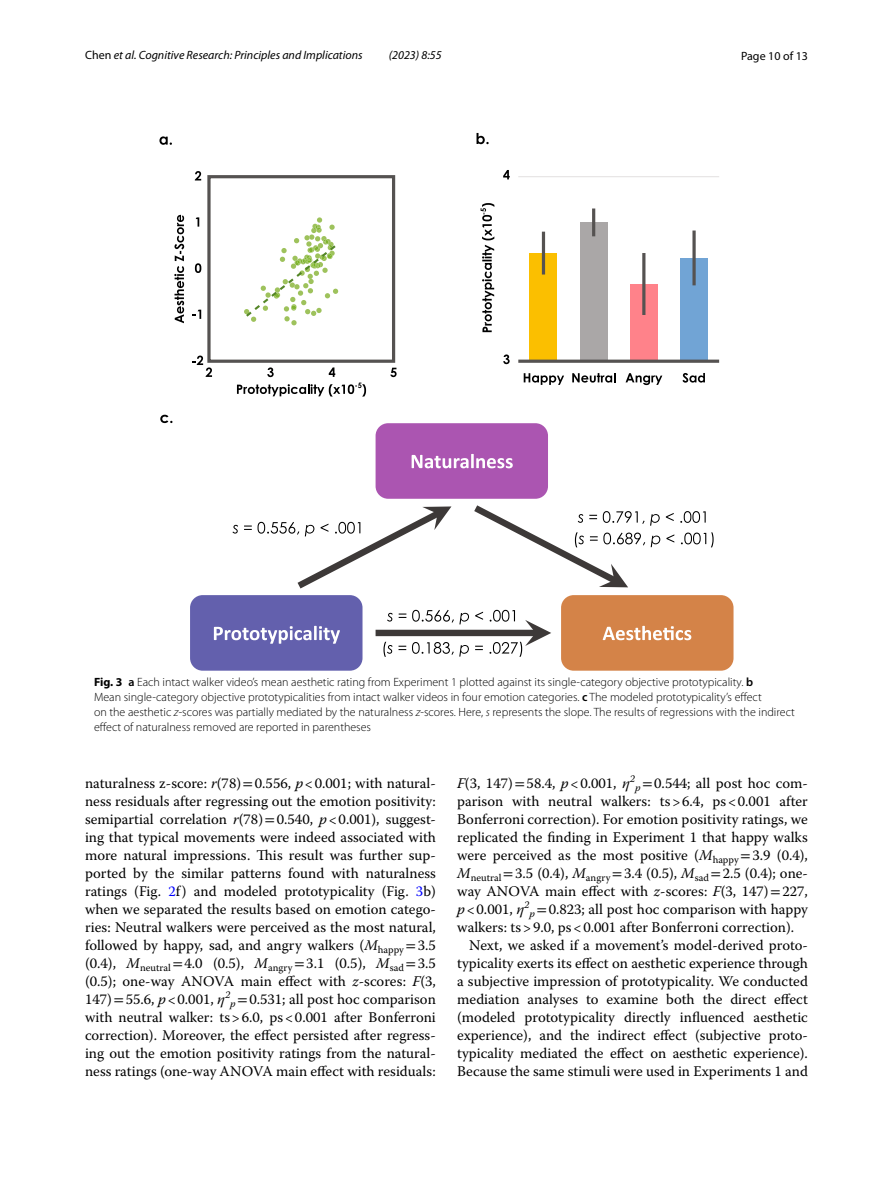
<style>
.page{position:relative;width:893px;height:1187px;background:#fff}
.page>*{position:absolute;margin:0;border:0;box-sizing:border-box;transform-origin:0 0}
.t1{font:14.7px/18px "Warnock Pro";color:#000;text-align:justify}
.t2{font:300 12px/15px "Myriad Pro";color:#000}
.t3{font:italic 12px "Myriad Pro";color:#000}
.t4{font:12px "Myriad Pro";color:#000}
.s1{font-style:normal}
.s2{font-weight:700}
.s3{font-weight:600}
.s4{font-style:italic}
.s5{font-family:"STIX"}
.s6{color:#00f}
</style>
<div class="page">
<hr style="left:518px;top:176px;width:201px;height:1px;background:#e2e0e0">
<div style="left:529px;top:253px;width:28px;height:108px;background:#fbbf00"></div>
<div style="left:580px;top:222px;width:28px;height:139px;background:#aaa7a7"></div>
<div style="left:630px;top:284px;width:28px;height:77px;background:#ff828a"></div>
<div style="left:680px;top:258px;width:28px;height:103px;background:#71a4d5"></div>
<hr style="left:542px;top:253px;width:3px;height:21px;background:#555251">
<hr style="left:542px;top:232px;width:3px;height:21px;background:#555251">
<hr style="left:592px;top:222px;width:3px;height:14px;background:#555251">
<hr style="left:592px;top:208px;width:3px;height:14px;background:#555251">
<hr style="left:642px;top:284px;width:3px;height:31px;background:#555251">
<hr style="left:642px;top:253px;width:3px;height:31px;background:#555251">
<svg style="left:692px;top:258px;width:4px;height:27px"></svg>
<svg style="left:692px;top:230px;width:4px;height:28px"></svg>
<div style="left:207px;top:175px;width:188px;height:188px;border:3px solid #555251"></div>
<svg style="left:244px;top:217px;width:95px;height:108px"></svg>
<svg style="left:192px;top:309px;width:9px;height:10px"></svg>
<svg style="left:195px;top:263px;width:6px;height:10px"></svg>
<svg style="left:196px;top:217px;width:3px;height:9px"></svg>
<svg style="left:195px;top:171px;width:6px;height:9px"></svg>
<svg style="left:192px;top:355px;width:20px;height:22px"></svg>
<svg style="left:390px;top:367px;width:7px;height:10px"></svg>
<svg style="left:174px;top:215px;width:10px;height:108px"></svg>
<svg style="left:159px;top:136px;width:13px;height:9px"></svg>
<svg style="left:476px;top:133px;width:13px;height:11px"></svg>
<svg style="left:237px;top:367px;width:129px;height:29px"></svg>
<svg style="left:503px;top:354px;width:7px;height:10px"></svg>
<svg style="left:503px;top:170px;width:7px;height:9px"></svg>
<svg style="left:481px;top:203px;width:13px;height:129px"></svg>
<svg style="left:524px;top:373px;width:40px;height:12px"></svg>
<svg style="left:572px;top:373px;width:43px;height:9px"></svg>
<svg style="left:626px;top:373px;width:36px;height:12px"></svg>
<svg style="left:682px;top:373px;width:23px;height:9px"></svg>
<svg style="left:518px;top:359px;width:201px;height:4px"></svg>
<svg style="left:160px;top:414px;width:12px;height:9px"></svg>
<div style="left:561px;top:595px;width:172px;height:75px;background:#d48348;border-radius:13px"></div>
<svg style="left:603px;top:625px;width:88px;height:15px"></svg>
<div style="left:190px;top:595px;width:172px;height:75px;background:#6360ad;border-radius:13px"></div>
<svg style="left:214px;top:625px;width:126px;height:18px"></svg>
<div style="left:376px;top:423px;width:172px;height:75px;background:#ab55b1;border-radius:13px"></div>
<svg style="left:412px;top:454px;width:101px;height:14px"></svg>
<div style="left:379px;top:629px;width:157px;height:7px;background:#3d3938"></div>
<svg style="left:232px;top:525px;width:6px;height:8px"></svg>
<svg style="left:244px;top:506px;width:207px;height:83px"></svg>
<svg style="left:387px;top:612px;width:6px;height:9px"></svg>
<svg style="left:399px;top:609px;width:70px;height:15px"></svg>
<svg style="left:666px;top:511px;width:40px;height:12px"></svg>
<svg style="left:474px;top:505px;width:186px;height:83px"></svg>
<svg style="left:666px;top:532px;width:48px;height:15px"></svg>
<svg style="left:383px;top:641px;width:86px;height:15px"></svg>
<svg style="left:475px;top:609px;width:76px;height:47px"></svg>
<p class="t3" style="left:85px;top:48px;width:279px"><span class="s1">Chen</span> et al. Cognitive Research: Principles and Implications</p>
<p class="t3" style="left:389px;top:48px;width:54px">(2023) 8:55</p>
<p class="t4" style="left:741px;top:48px;width:68px">Page 10 of 13</p>
<p class="t2" style="left:94px;top:674px;width:702px"><span class="s2">Fig. 3</span> <span class="s3">a</span> Each intact walker video’s mean aesthetic rating from Experiment 1 plotted against its single-category objective prototypicality. <span class="s3">b<br></span>Mean single-category objective prototypicalities from intact walker videos in four emotion categories. <span class="s3">c</span> The modeled prototypicality’s effect<br>on the aesthetic <span class="s4">z</span>-scores was partially mediated by the naturalness <span class="s4">z</span>-scores. Here, <span class="s4">s</span> represents the slope. The results of regressions with the indirect effect of naturalness removed are reported in parentheses</p>
<p class="t1" style="left:85px;top:773px;width:352px">naturalness z-score: <span class="s4">r</span>(78)<span class="s5">=</span>0.556, <span class="s4">p</span>&lt;0.001; with natural&shy;ness residuals after regressing out the emotion positivity: semipartial correlation <span class="s4">r</span>(78)<span class="s5">=</span>0.540, <span class="s4">p</span>&lt;0.001), suggest&shy;ing that typical movements were indeed associated with more natural impressions. This result was further sup&shy;ported by the similar patterns found with naturalness ratings (Fig. <span class="s6">2</span>f) and modeled prototypicality (Fig. <span class="s6">3</span>b) when we separated the results based on emotion catego&shy;ries: Neutral walkers were perceived as the most natural, followed by happy, sad, and angry walkers (<span class="s4">M</span><sub>happy</sub> <span class="s5">=</span>3.5 (0.4), <span class="s4">M</span><sub>neutral</sub> <span class="s5">=</span>4.0 (0.5), <span class="s4">M</span><sub>angry</sub> <span class="s5">=</span>3.1 (0.5), <span class="s4">M</span><sub>sad</sub> <span class="s5">=</span>3.5 (0.5); one-way ANOVA main effect with <span class="s4">z</span>-scores: <span class="s4">F</span>(3, 147)<span class="s5">=</span>55.6, <span class="s4">p</span>&lt;0.001, <span class="s4">η</span><sup>2</sup><sub>p</sub> <span class="s5">=</span>0.531; all post hoc comparison with neutral walker: ts&gt;6.0, ps&lt;0.001 after Bonferroni correction). Moreover, the effect persisted after regress&shy;ing out the emotion positivity ratings from the natural&shy;ness ratings (one-way ANOVA main effect with residuals:</p>
<p class="t1" style="left:457px;top:773px;width:352px"><span class="s4">F</span>(3, 147)<span class="s5">=</span>58.4, <span class="s4">p</span>&lt;0.001, <span class="s4">η</span><sup>2</sup><sub>p</sub> <span class="s5">=</span>0.544; all post hoc com-</p>
<p class="t1" style="left:457px;top:791px;width:352px">parison with neutral walkers: ts&gt;6.4, ps&lt;0.001 after</p>
<p class="t1" style="left:457px;top:809px;width:352px">Bonferroni correction). For emotion positivity ratings, we</p>
<p class="t1" style="left:457px;top:827px;width:352px">replicated the finding in Experiment 1 that happy walks</p>
<p class="t1" style="left:457px;top:845px;width:352px">were perceived as the most positive (<span class="s4">M</span><sub>happy</sub> <span class="s5">=</span>3.9 (0.4),</p>
<p class="t1" style="left:457px;top:863px;width:352px"><span class="s4">M</span><sub>neutral</sub> <span class="s5">=</span>3.5 (0.4), <span class="s4">M</span><sub>angry</sub> <span class="s5">=</span>3.4 (0.5), <span class="s4">M</span><sub>sad</sub> <span class="s5">=</span>2.5 (0.4); one-</p>
<p class="t1" style="left:457px;top:881px;width:352px">way ANOVA main effect with <span class="s4">z</span>-scores: <span class="s4">F</span>(3, 147)<span class="s5">=</span>227,</p>
<p class="t1" style="left:457px;top:899px;width:352px"><span class="s4">p</span>&lt;0.001, <span class="s4">η</span><sup>2</sup><sub>p</sub> <span class="s5">=</span>0.823; all post hoc comparison with happy</p>
<p class="t1" style="left:457px;top:917px;width:339px">walkers: ts&gt;9.0, ps&lt;0.001 after Bonferroni correction).</p>
<p class="t1" style="left:469px;top:935px;width:340px">Next, we asked if a movement’s model-derived proto-</p>
<p class="t1" style="left:457px;top:953px;width:352px">typicality exerts its effect on aesthetic experience through</p>
<p class="t1" style="left:457px;top:971px;width:352px">a subjective impression of prototypicality. We conducted</p>
<p class="t1" style="left:457px;top:989px;width:352px">mediation analyses to examine both the direct effect</p>
<p class="t1" style="left:457px;top:1007px;width:352px">(modeled prototypicality directly influenced aesthetic</p>
<p class="t1" style="left:457px;top:1025px;width:352px">experience), and the indirect effect (subjective proto-</p>
<p class="t1" style="left:457px;top:1043px;width:352px">typicality mediated the effect on aesthetic experience).</p>
<p class="t1" style="left:457px;top:1061px;width:352px">Because the same stimuli were used in Experiments 1 and</p>
</div>
